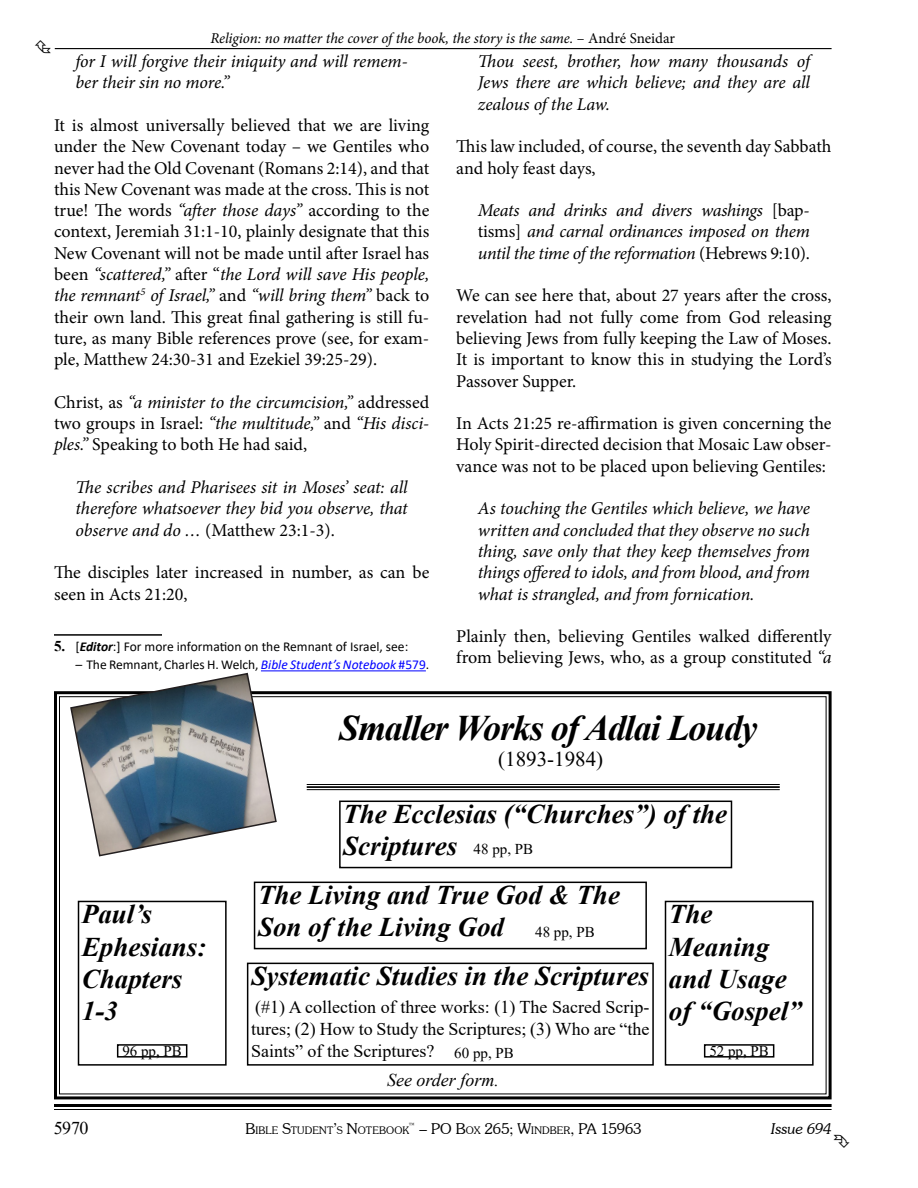
<style>
.page{position:relative;width:918px;height:1188px;background:#fff}
.page>*{position:absolute;margin:0;border:0;box-sizing:border-box;transform-origin:0 0}
.t1{font:italic 700 36px "Times New Roman";letter-spacing:-.03em;color:#000}
.t2{font:italic 700 27px/32.4px "Times New Roman";color:#000}
.t3{font:21px "Times New Roman";color:#000}
.t4{font:18px/21.3px "Minion Pro";color:#000;text-align:justify}
.t5{font:italic 18px/21.3px "Minion Pro";letter-spacing:-.01em;color:#000;text-align:justify}
.t6{font:18px/21.6px "Times New Roman";color:#000;text-align:justify}
.t7{font:italic 18px "Times New Roman";color:#000}
.t8{font:italic 15px "Minion Pro";letter-spacing:-.005em;color:#000}
.t9{font:300 15px "Souvenir IT Cby BT";color:#000}
.t10{font:15px "Times New Roman";color:#000}
.t11{font:italic 300 15px "Souvenir IT Cby BT";color:#000}
.t12{font:13.5px "Calibri";color:#000}
.t13{font:300 10.5px "Souvenir IT Cby BT";letter-spacing:.015em;color:#000}
.t14{font:300 8.7px "Souvenir IT Cby BT";color:#000}
.s1{font-style:normal}
.s2{font-style:italic}
.s3{font-family:"Times New Roman";font-weight:700;font-size:15px}
.s4{font-weight:700;font-style:italic}
.s5{font-style:italic;color:#00f}
.s6{color:#00f}
.s7{font-weight:400;font-style:normal;font-size:15px}
.s8{font-size:15px}
.s9{font-size:10.5px}
</style>
<div class="page">
<hr style="left:54px;top:1104px;width:778px;height:3px;background:#000">
<hr style="left:54px;top:1109px;width:778px;height:1px;background:#000">
<hr style="left:54px;top:634px;width:108px;height:2px;background:#000">
<hr style="left:261px;top:670px;width:165px;height:1px;background:#00f">
<hr style="left:55px;top:48px;width:777px;height:1px;background:#000">
<svg style="left:54px;top:691px;width:778px;height:409px"></svg>
<div style="left:339px;top:801px;width:393px;height:67px;border:2px solid #000"></div>
<svg style="left:69px;top:672px;width:209px;height:185px"></svg>
<svg style="left:246px;top:962px;width:409px;height:104px"></svg>
<svg style="left:664px;top:900px;width:150px;height:166px"></svg>
<div style="left:254px;top:882px;width:393px;height:67px;border:2px solid #000"></div>
<svg style="left:77px;top:900px;width:150px;height:166px"></svg>
<hr style="left:307px;top:784px;width:473px;height:1px;background:#000">
<hr style="left:307px;top:786px;width:473px;height:2px;background:#000">
<hr style="left:307px;top:789px;width:473px;height:1px;background:#000">
<p class="t8" style="left:210px;top:28px;width:466px">Religion: no matter the cover of the book, the story is the same. <span class="s1">– André Sneidar</span></p>
<p class="t5" style="left:76px;top:51px;width:334px">for I will forgive their iniquity and will remem&shy;ber their sin no more.”</p>
<p class="t4" style="left:54px;top:115px;width:377px">It is almost universally believed that we are living under the New Covenant today – we Gentiles who never had the Old Covenant (Romans 2:14), and that this New Covenant was made at the cross. This is not true! The words <span class="s2">“after those days”</span> according to the context, Jeremiah 31:1-10, plainly designate that this New Covenant will not be made until after Israel has been <span class="s2">“scattered,”</span> after “<span class="s2">the Lord will save His people, the remnant</span><sup>5</sup> <span class="s2">of Israel,”</span> and <span class="s2">“will bring them”</span> back to their own land. This great final gathering is still fu&shy;ture, as many Bible references prove (see, for exam&shy;ple, Matthew 24:30-31 and Ezekiel 39:25-29).</p>
<p class="t4" style="left:54px;top:392px;width:377px">Christ, as <span class="s2">“a minister to the circumcision,”</span> addressed two groups in Israel: <span class="s2">“the multitude,”</span> and <span class="s2">“His disci&shy;ples.”</span> Speaking to both He had said,</p>
<p class="t5" style="left:76px;top:477px;width:334px">The scribes and Pharisees sit in Moses’ seat: all therefore whatsoever they bid you observe, that observe and do … <span class="s1">(Matthew 23:1-3).</span></p>
<p class="t4" style="left:54px;top:562px;width:377px">The disciples later increased in number, as can be seen in Acts 21:20,</p>
<p class="t12" style="left:54px;top:637px;width:356px"><span class="s3">5.</span> [<span class="s4">Editor</span>:] For more information on the Remnant of Israel, see:</p>
<p class="t12" style="left:76px;top:656px;width:355px"><span class="s2">–</span> The Remnant, Charles H. Welch, <span class="s5">Bible Student’s Notebook</span> <span class="s6">#579</span>.</p>
<p class="t5" style="left:478px;top:51px;width:334px">Thou seest, brother, how many thousands of Jews there are which believe; and they are all zealous of the Law.</p>
<p class="t4" style="left:456px;top:136px;width:377px">This law included, of course, the seventh day Sabbath and holy feast days,</p>
<p class="t5" style="left:478px;top:200px;width:334px">Meats and drinks and divers washings <span class="s1">[bap&shy;tisms]</span> and carnal ordinances imposed on them until the time of the reformation <span class="s1">(Hebrews 9:10).</span></p>
<p class="t4" style="left:456px;top:285px;width:377px">We can see here that, about 27 years after the cross, revelation had not fully come from God releasing believing Jews from fully keeping the Law of Moses.<br>It is important to know this in studying the Lord’s Passover Supper.</p>
<p class="t4" style="left:456px;top:413px;width:377px">In Acts 21:25 re-affirmation is given concerning the Holy Spirit-directed decision that Mosaic Law obser&shy;vance was not to be placed upon believing Gentiles:</p>
<p class="t5" style="left:478px;top:498px;width:334px">As touching the Gentiles which believe, we have written and concluded that they observe no such thing, save only that they keep themselves from things offered to idols, and from blood, and from what is strangled, and from fornication.</p>
<p class="t4" style="left:456px;top:626px;width:377px">Plainly then, believing Gentiles walked differently from believing Jews, who, as a group constituted <span class="s2">“a</span></p>
<h1 class="t1" style="left:339px;top:703px;width:420px">Smaller Works of Adlai Loudy</h1>
<p class="t3" style="left:498px;top:744px;width:106px">(1893-1984)</p>
<h2 class="t2" style="left:82px;top:897px;width:126px">Paul’s<br>Ephesians:<br>Chapters<br>1-3</h2>
<p class="t10" style="left:122px;top:1040px;width:61px">96 pp, PB</p>
<h2 class="t2" style="left:343px;top:797px;width:385px">The Ecclesias (“Churches”) of the<br>Scriptures <span class="s7">48 pp, PB</span></h2>
<h2 class="t2" style="left:258px;top:878px;width:363px">The Living and True God &amp; The<br>Son of the Living God <span class="s7">48 pp, PB</span></h2>
<h2 class="t2" style="left:252px;top:959px;width:399px">Systematic Studies in the Scriptures</h2>
<p class="t6" style="left:251px;top:996px;width:400px">(#1) A collection of three works: (1) The Sacred Scrip&shy;tures; (2) How to Study the Scriptures; (3) Who are “the Saints” of the Scriptures? <span class="s8">60 pp, PB</span></p>
<p class="t7" style="left:387px;top:1068px;width:113px">See order form.</p>
<h2 class="t2" style="left:669px;top:897px;width:134px">The<br>Meaning and Usage of “Gospel”</h2>
<p class="t10" style="left:709px;top:1040px;width:61px">52 pp, PB</p>
<p class="t6" style="left:54px;top:1117px;width:36px">5970</p>
<p class="t9" style="left:419px;top:1119px;width:224px">– PO B<span class="s9">OX</span> 265; W<span class="s9">INDBER</span>, PA 15963</p>
<p class="t11" style="left:771px;top:1119px;width:62px">Issue 694</p>
<p class="t13" style="left:245px;top:1124px;width:165px"><span class="s8">B</span>IBLE <span class="s8">S</span>TUDENT<span class="s8">’</span>S <span class="s8">N</span>OTEBOOK</p>
<p class="t14" style="left:408px;top:1121px;width:9px">™</p>
</div>
